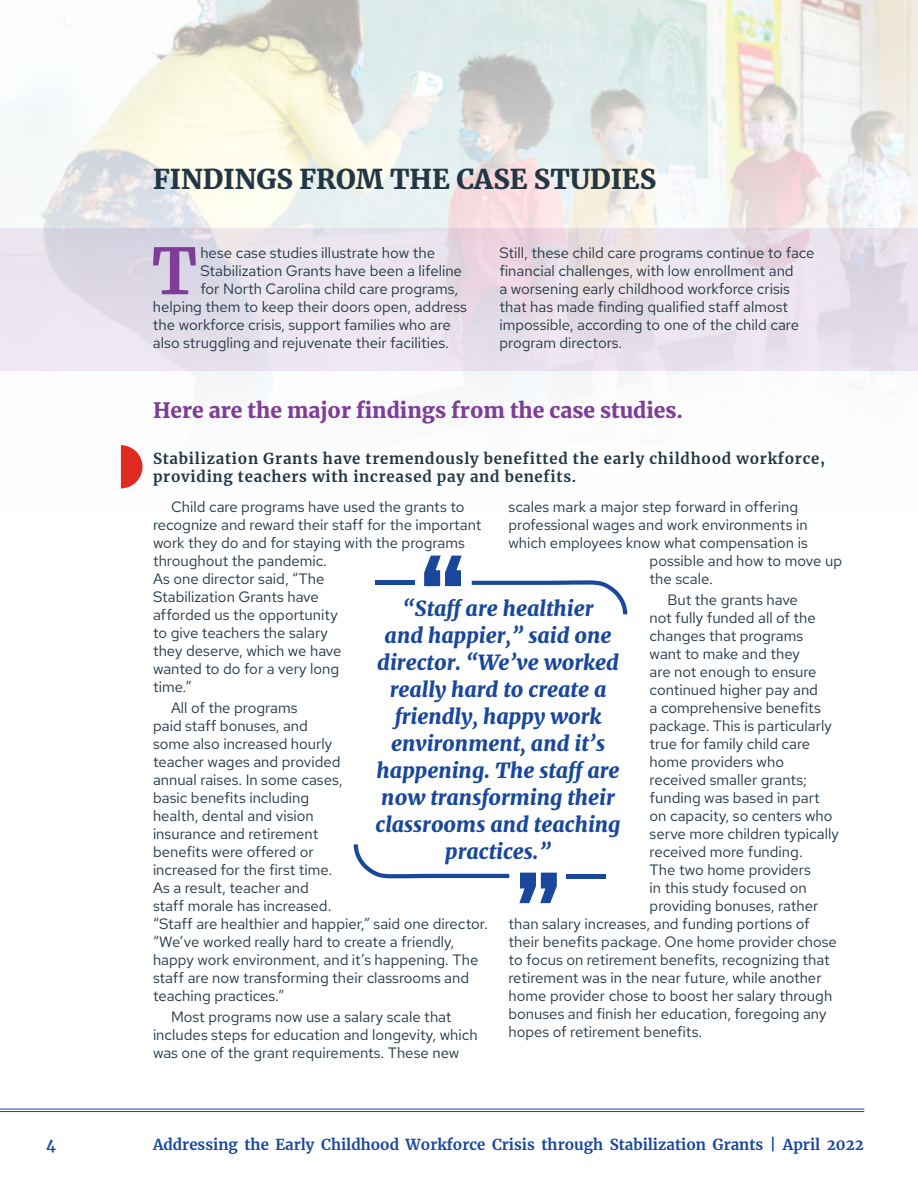
<style>
.page{position:relative;width:918px;height:1188px;background:#fff}
.page>*{position:absolute;margin:0;border:0;box-sizing:border-box;transform-origin:0 0}
.t1{font:700 63.45px "Merriweather";color:#7f3d97}
.t2{font:900 27px "Merriweather";color:#233644}
.t3{font:italic 900 21px/27px "Merriweather";color:#18479c;text-align:center}
.t4{font:900 21px "Merriweather";color:#7f3d97}
.t5{font:300 15px/18px "Red Hat Text";color:#233644}
.t6{font:700 15px/18px "Merriweather";letter-spacing:.05em;color:#233644}
.t7{font:700 15px "Merriweather";color:#18479c}
</style>
<div class="page">
<hr style="left:0;top:1111px;width:864px;height:1px;background:#18479c">
<hr style="left:0;top:1109px;width:864px;height:1px;background:#18479c">
<img style="left:0;top:0;width:918px;height:556px">
<svg style="left:1px;top:229px;width:917px;height:142px;background:#e7e0ea"></svg>
<svg style="left:424px;top:556px;width:38px;height:30px"></svg>
<svg style="left:472px;top:580px;width:155px;height:34px"></svg>
<div style="left:375px;top:580px;width:39px;height:5px;background:#18479c"></div>
<svg style="left:519px;top:873px;width:38px;height:30px"></svg>
<svg style="left:354px;top:844px;width:155px;height:34px"></svg>
<hr style="left:567px;top:874px;width:39px;height:4px;background:#18479c">
<svg style="left:121px;top:445px;width:21px;height:43px"></svg>
<h2 class="t2" style="left:153px;top:160px;width:505px">FINDINGS FROM THE CASE STUDIES</h2>
<h1 class="t1" style="left:152px;top:227px;width:47px">T</h1>
<p class="t5" style="left:200px;top:244px;width:236px">hese case studies illustrate how the</p>
<p class="t5" style="left:200px;top:262px;width:263px">Stabilization Grants have been a lifeline</p>
<p class="t5" style="left:200px;top:280px;width:259px">for North Carolina child care programs,</p>
<p class="t5" style="left:153px;top:298px;width:315px">helping them to keep their doors open, address</p>
<p class="t5" style="left:153px;top:316px;width:299px">the workforce crisis, support families who are</p>
<p class="t5" style="left:153px;top:334px;width:297px">also struggling and rejuvenate their facilities.</p>
<p class="t5" style="left:499px;top:244px;width:317px">Still, these child care programs continue to face financial challenges, with low enrollment and<br>a worsening early childhood workforce crisis that has made finding qualified staff almost impossible, according to one of the child care program directors.</p>
<h3 class="t4" style="left:153px;top:396px;width:532px">Here are the major findings from the case studies.</h3>
<p class="t6" style="left:153px;top:449px;width:674px">Stabilization Grants have tremendously benefitted the early childhood workforce, providing teachers with increased pay and benefits.</p>
<p class="t5" style="left:153px;top:498px;width:330px;text-indent:18px">Child care programs have used the grants to recognize and reward their staff for the important work they do and for staying with the programs throughout the pandemic.<br>As one director said, “The<br>Stabilization Grants have<br>afforded us the opportunity<br>to give teachers the salary<br>they deserve, which we have<br>wanted to do for a very long<br>time.”</p>
<p class="t5" style="left:153px;top:699px;width:336px;text-indent:18px">All of the programs<br>paid staff bonuses, and<br>some also increased hourly<br>teacher wages and provided<br>annual raises. In some cases,<br>basic benefits including<br>health, dental and vision<br>insurance and retirement<br>benefits were offered or<br>increased for the first time.<br>As a result, teacher and<br>staff morale has increased.<br>“Staff are healthier and happier,” said one director. “We’ve worked really hard to create a friendly, happy work environment, and it’s happening. The staff are now transforming their classrooms and teaching practices.”</p>
<p class="t5" style="left:153px;top:1008px;width:326px;text-indent:18px">Most programs now use a salary scale that includes steps for education and longevity, which was one of the grant requirements. These new</p>
<p class="t5" style="left:508px;top:498px;width:291px">scales mark a major step forward in offering</p>
<p class="t5" style="left:508px;top:516px;width:301px">professional wages and work environments in</p>
<p class="t5" style="left:508px;top:534px;width:301px">which employees know what compensation is</p>
<p class="t5" style="left:650px;top:552px;width:194px">possible and how to move up</p>
<p class="t5" style="left:650px;top:570px;width:65px">the scale.</p>
<p class="t5" style="left:668px;top:591px;width:132px">But the grants have</p>
<p class="t5" style="left:650px;top:609px;width:168px">not fully funded all of the</p>
<p class="t5" style="left:650px;top:627px;width:155px">changes that programs</p>
<p class="t5" style="left:650px;top:645px;width:152px">want to make and they</p>
<p class="t5" style="left:650px;top:663px;width:168px">are not enough to ensure</p>
<p class="t5" style="left:650px;top:681px;width:170px">continued higher pay and</p>
<p class="t5" style="left:650px;top:699px;width:173px">a comprehensive benefits</p>
<p class="t5" style="left:650px;top:717px;width:184px">package. This is particularly</p>
<p class="t5" style="left:650px;top:735px;width:162px">true for family child care</p>
<p class="t5" style="left:650px;top:753px;width:136px">home providers who</p>
<p class="t5" style="left:650px;top:771px;width:159px">received smaller grants;</p>
<p class="t5" style="left:650px;top:789px;width:172px">funding was based in part</p>
<p class="t5" style="left:650px;top:807px;width:184px">on capacity, so centers who</p>
<p class="t5" style="left:650px;top:825px;width:191px">serve more children typically</p>
<p class="t5" style="left:650px;top:843px;width:155px">received more funding.</p>
<p class="t5" style="left:650px;top:861px;width:163px">The two home providers</p>
<p class="t5" style="left:650px;top:879px;width:159px">in this study focused on</p>
<p class="t5" style="left:650px;top:897px;width:170px">providing bonuses, rather</p>
<p class="t5" style="left:508px;top:915px;width:303px">than salary increases, and funding portions of</p>
<p class="t5" style="left:508px;top:933px;width:330px">their benefits package. One home provider chose</p>
<p class="t5" style="left:508px;top:951px;width:323px">to focus on retirement benefits, recognizing that</p>
<p class="t5" style="left:508px;top:969px;width:315px">retirement was in the near future, while another</p>
<p class="t5" style="left:508px;top:987px;width:325px">home provider chose to boost her salary through</p>
<p class="t5" style="left:508px;top:1005px;width:320px">bonuses and finish her education, foregoing any</p>
<p class="t5" style="left:508px;top:1023px;width:195px">hopes of retirement benefits.</p>
<h3 class="t3" style="left:376px;top:594px;width:247px">“Staff are healthier<br>and happier,” said one director. “We’ve worked really hard to create a friendly, happy work environment, and it’s happening. The staff are now transforming their classrooms and teaching practices.”</h3>
<p class="t7" style="left:46px;top:1134px;width:11px">4</p>
<p class="t7" style="left:153px;top:1134px;width:712px">Addressing the Early Childhood Workforce Crisis through Stabilization Grants | April 2022</p>
</div>
